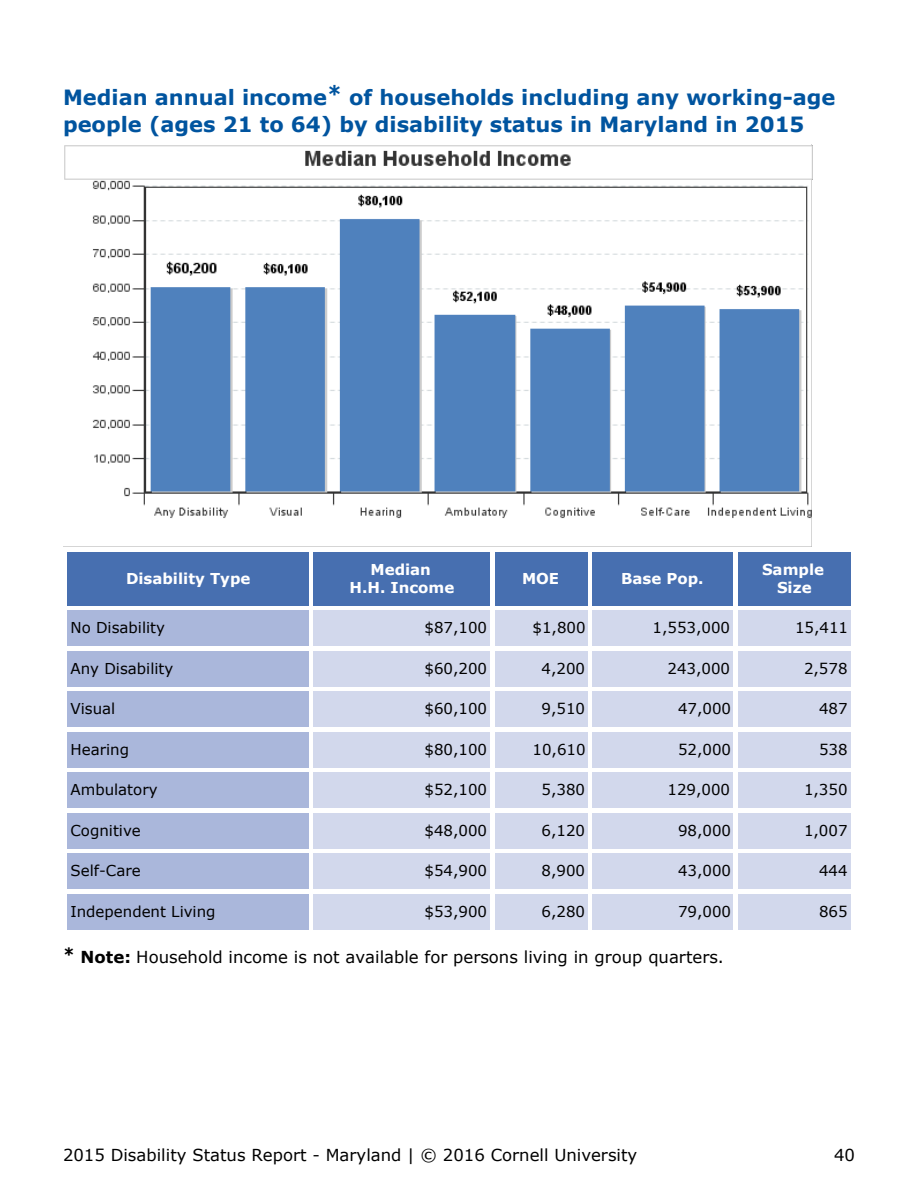
<style>
.page{position:relative;width:918px;height:1188px;background:#fff}
.page>*{position:absolute;margin:0;border:0;box-sizing:border-box;transform-origin:0 0}
.t1{font:700 21px/27px "Verdana";color:#00549f}
.t2{font:16.5px "Verdana";color:#000}
.t3{font:15px "Verdana";color:#000}
.t4{font:700 15px/18px "Verdana";color:#fff;text-align:center}
.s1{font-weight:700}
</style>
<div class="page">
<img style="left:63px;top:144px;width:750px;height:403px">
<div style="left:68px;top:552px;width:241px;height:54px;background:#476fb0"></div>
<div style="left:314px;top:552px;width:176px;height:54px;background:#476fb0"></div>
<div style="left:495px;top:552px;width:93px;height:54px;background:#476fb0"></div>
<div style="left:592px;top:552px;width:142px;height:54px;background:#476fb0"></div>
<div style="left:738px;top:552px;width:112px;height:54px;background:#476fb0"></div>
<div style="left:68px;top:610px;width:241px;height:36px;background:#aab7db"></div>
<div style="left:314px;top:610px;width:176px;height:36px;background:#d2d8ec"></div>
<div style="left:495px;top:610px;width:93px;height:36px;background:#d2d8ec"></div>
<div style="left:592px;top:610px;width:142px;height:36px;background:#d2d8ec"></div>
<div style="left:738px;top:610px;width:112px;height:36px;background:#d2d8ec"></div>
<div style="left:68px;top:651px;width:241px;height:36px;background:#aab7db"></div>
<div style="left:314px;top:651px;width:176px;height:36px;background:#d2d8ec"></div>
<div style="left:495px;top:651px;width:93px;height:36px;background:#d2d8ec"></div>
<div style="left:592px;top:651px;width:142px;height:36px;background:#d2d8ec"></div>
<div style="left:738px;top:651px;width:112px;height:36px;background:#d2d8ec"></div>
<div style="left:68px;top:692px;width:241px;height:36px;background:#aab7db"></div>
<div style="left:314px;top:692px;width:176px;height:36px;background:#d2d8ec"></div>
<div style="left:495px;top:692px;width:93px;height:36px;background:#d2d8ec"></div>
<div style="left:592px;top:692px;width:142px;height:36px;background:#d2d8ec"></div>
<div style="left:738px;top:692px;width:112px;height:36px;background:#d2d8ec"></div>
<div style="left:68px;top:732px;width:241px;height:36px;background:#aab7db"></div>
<div style="left:314px;top:732px;width:176px;height:36px;background:#d2d8ec"></div>
<div style="left:495px;top:732px;width:93px;height:36px;background:#d2d8ec"></div>
<div style="left:592px;top:732px;width:142px;height:36px;background:#d2d8ec"></div>
<div style="left:738px;top:732px;width:112px;height:36px;background:#d2d8ec"></div>
<div style="left:68px;top:772px;width:241px;height:36px;background:#aab7db"></div>
<div style="left:314px;top:772px;width:176px;height:36px;background:#d2d8ec"></div>
<div style="left:495px;top:772px;width:93px;height:36px;background:#d2d8ec"></div>
<div style="left:592px;top:772px;width:142px;height:36px;background:#d2d8ec"></div>
<div style="left:738px;top:772px;width:112px;height:36px;background:#d2d8ec"></div>
<div style="left:68px;top:813px;width:241px;height:36px;background:#aab7db"></div>
<div style="left:314px;top:813px;width:176px;height:36px;background:#d2d8ec"></div>
<div style="left:495px;top:813px;width:93px;height:36px;background:#d2d8ec"></div>
<div style="left:592px;top:813px;width:142px;height:36px;background:#d2d8ec"></div>
<div style="left:738px;top:813px;width:112px;height:36px;background:#d2d8ec"></div>
<div style="left:68px;top:854px;width:241px;height:36px;background:#aab7db"></div>
<div style="left:314px;top:854px;width:176px;height:36px;background:#d2d8ec"></div>
<div style="left:495px;top:854px;width:93px;height:36px;background:#d2d8ec"></div>
<div style="left:592px;top:854px;width:142px;height:36px;background:#d2d8ec"></div>
<div style="left:738px;top:854px;width:112px;height:36px;background:#d2d8ec"></div>
<div style="left:68px;top:894px;width:241px;height:36px;background:#aab7db"></div>
<div style="left:314px;top:894px;width:176px;height:36px;background:#d2d8ec"></div>
<div style="left:495px;top:894px;width:93px;height:36px;background:#d2d8ec"></div>
<div style="left:592px;top:894px;width:142px;height:36px;background:#d2d8ec"></div>
<div style="left:738px;top:894px;width:112px;height:36px;background:#d2d8ec"></div>
<h1 class="t1" style="left:63px;top:86px;width:774px">Median annual income* of households including any working-age people (ages 21 to 64) by disability status in Maryland in 2015</h1>
<p class="t4" style="left:126px;top:570px;width:126px">Disability Type</p>
<p class="t4" style="left:350px;top:561px;width:106px">Median<br>H.H. Income</p>
<p class="t4" style="left:522px;top:570px;width:39px">MOE</p>
<p class="t4" style="left:621px;top:570px;width:84px">Base Pop.</p>
<p class="t4" style="left:762px;top:561px;width:64px">Sample<br>Size</p>
<p class="t3" style="left:70px;top:622px;width:96px">No Disability</p>
<p class="t3" style="left:424px;top:622px;width:64px">$87,100</p>
<p class="t3" style="left:532px;top:622px;width:55px">$1,800</p>
<p class="t3" style="left:652px;top:622px;width:79px">1,553,000</p>
<p class="t3" style="left:795px;top:622px;width:55px">15,411</p>
<p class="t3" style="left:70px;top:662px;width:104px">Any Disability</p>
<p class="t3" style="left:424px;top:662px;width:64px">$60,200</p>
<p class="t3" style="left:542px;top:662px;width:45px">4,200</p>
<p class="t3" style="left:668px;top:662px;width:64px">243,000</p>
<p class="t3" style="left:804px;top:662px;width:45px">2,578</p>
<p class="t3" style="left:70px;top:703px;width:46px">Visual</p>
<p class="t3" style="left:424px;top:703px;width:64px">$60,100</p>
<p class="t3" style="left:542px;top:703px;width:45px">9,510</p>
<p class="t3" style="left:678px;top:703px;width:55px">47,000</p>
<p class="t3" style="left:819px;top:703px;width:30px">487</p>
<p class="t3" style="left:70px;top:743px;width:60px">Hearing</p>
<p class="t3" style="left:424px;top:743px;width:64px">$80,100</p>
<p class="t3" style="left:532px;top:743px;width:55px">10,610</p>
<p class="t3" style="left:678px;top:743px;width:55px">52,000</p>
<p class="t3" style="left:819px;top:743px;width:30px">538</p>
<p class="t3" style="left:70px;top:784px;width:89px">Ambulatory</p>
<p class="t3" style="left:424px;top:784px;width:64px">$52,100</p>
<p class="t3" style="left:542px;top:784px;width:45px">5,380</p>
<p class="t3" style="left:668px;top:784px;width:64px">129,000</p>
<p class="t3" style="left:804px;top:784px;width:45px">1,350</p>
<p class="t3" style="left:70px;top:824px;width:72px">Cognitive</p>
<p class="t3" style="left:424px;top:824px;width:64px">$48,000</p>
<p class="t3" style="left:542px;top:824px;width:45px">6,120</p>
<p class="t3" style="left:678px;top:824px;width:55px">98,000</p>
<p class="t3" style="left:804px;top:824px;width:45px">1,007</p>
<p class="t3" style="left:70px;top:865px;width:72px">Self-Care</p>
<p class="t3" style="left:424px;top:865px;width:64px">$54,900</p>
<p class="t3" style="left:542px;top:865px;width:45px">8,900</p>
<p class="t3" style="left:678px;top:865px;width:55px">43,000</p>
<p class="t3" style="left:819px;top:865px;width:30px">444</p>
<p class="t3" style="left:70px;top:905px;width:147px">Independent Living</p>
<p class="t3" style="left:424px;top:905px;width:64px">$53,900</p>
<p class="t3" style="left:542px;top:905px;width:45px">6,280</p>
<p class="t3" style="left:678px;top:905px;width:55px">79,000</p>
<p class="t3" style="left:819px;top:905px;width:30px">865</p>
<p class="t2" style="left:63px;top:950px;width:662px"><sup>*</sup> <span class="s1">Note:</span> Household income is not available for persons living in group quarters.</p>
<p class="t2" style="left:63px;top:1148px;width:576px">2015 Disability Status Report - Maryland | © 2016 Cornell University</p>
<p class="t2" style="left:834px;top:1148px;width:22px">40</p>
</div>
